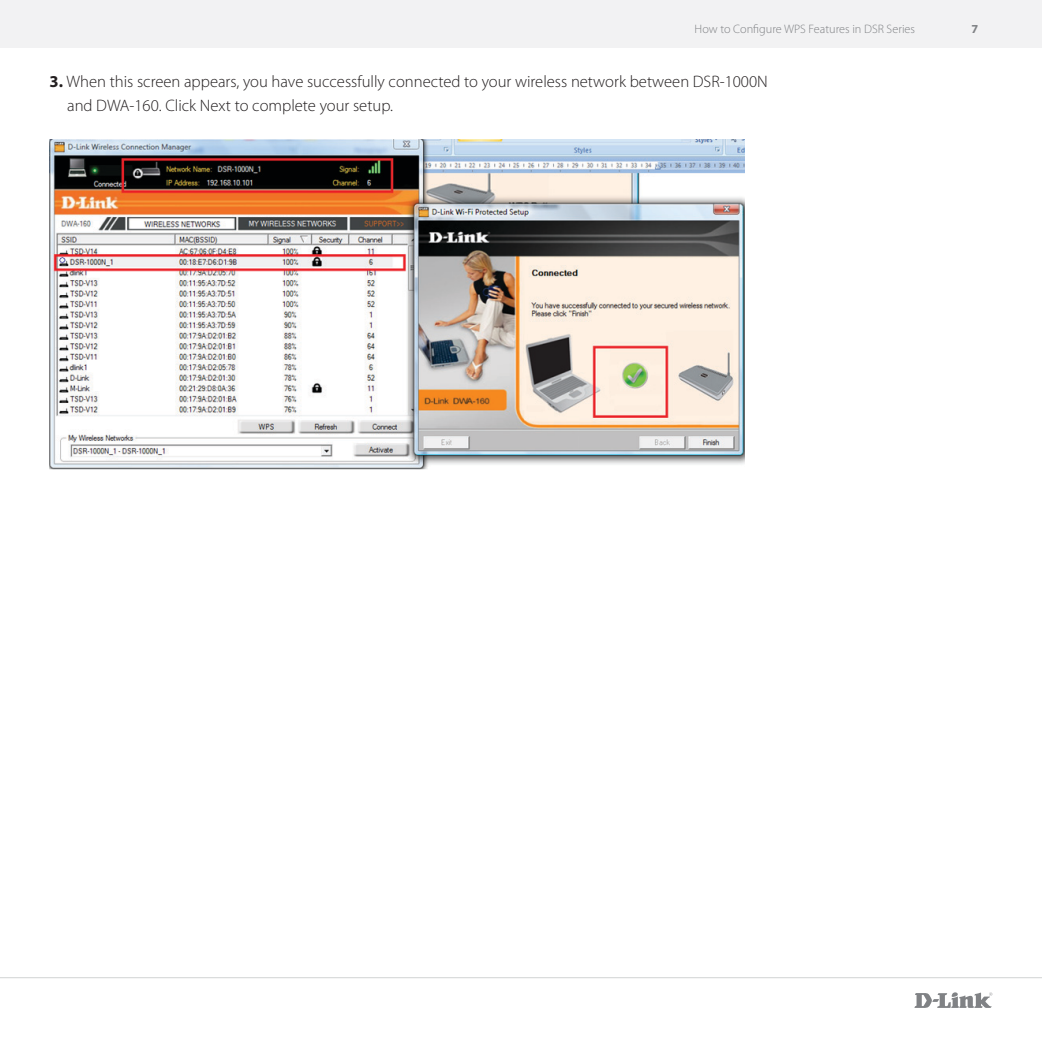
<style>
.page{position:relative;width:1042px;height:1042px;background:#fff}
.page>*{position:absolute;margin:0;border:0;box-sizing:border-box;transform-origin:0 0}
.t1{font:300 16.62px "Myriad Pro";color:#231f20}
.t2{font:300 12.25px "Myriad Pro";color:#808285}
.t3{font:700 12.25px "Myriad Pro";color:#808285}
.s1{font-weight:700}
</style>
<div class="page">
<img style="left:50px;top:139px;width:694px;height:331px">
<div style="left:0;top:0;width:1042px;height:48px;background:#f2f2f3"></div>
<hr style="left:0;top:977px;width:1042px;height:1px;background:#d1d3d4">
<svg style="left:914px;top:992px;width:78px;height:16px"></svg>
<p class="t2" style="left:694px;top:22px;width:222px">How to Configure WPS Features in DSR Series</p>
<p class="t3" style="left:971px;top:21px;width:8px">7</p>
<p class="t1" style="left:50px;top:72px;width:720px"><span class="s1">3.</span> When this screen appears, you have successfully connected to your wireless network between DSR-1000N</p>
<p class="t1" style="left:67px;top:97px;width:327px">and DWA-160. Click Next to complete your setup.</p>
</div>
